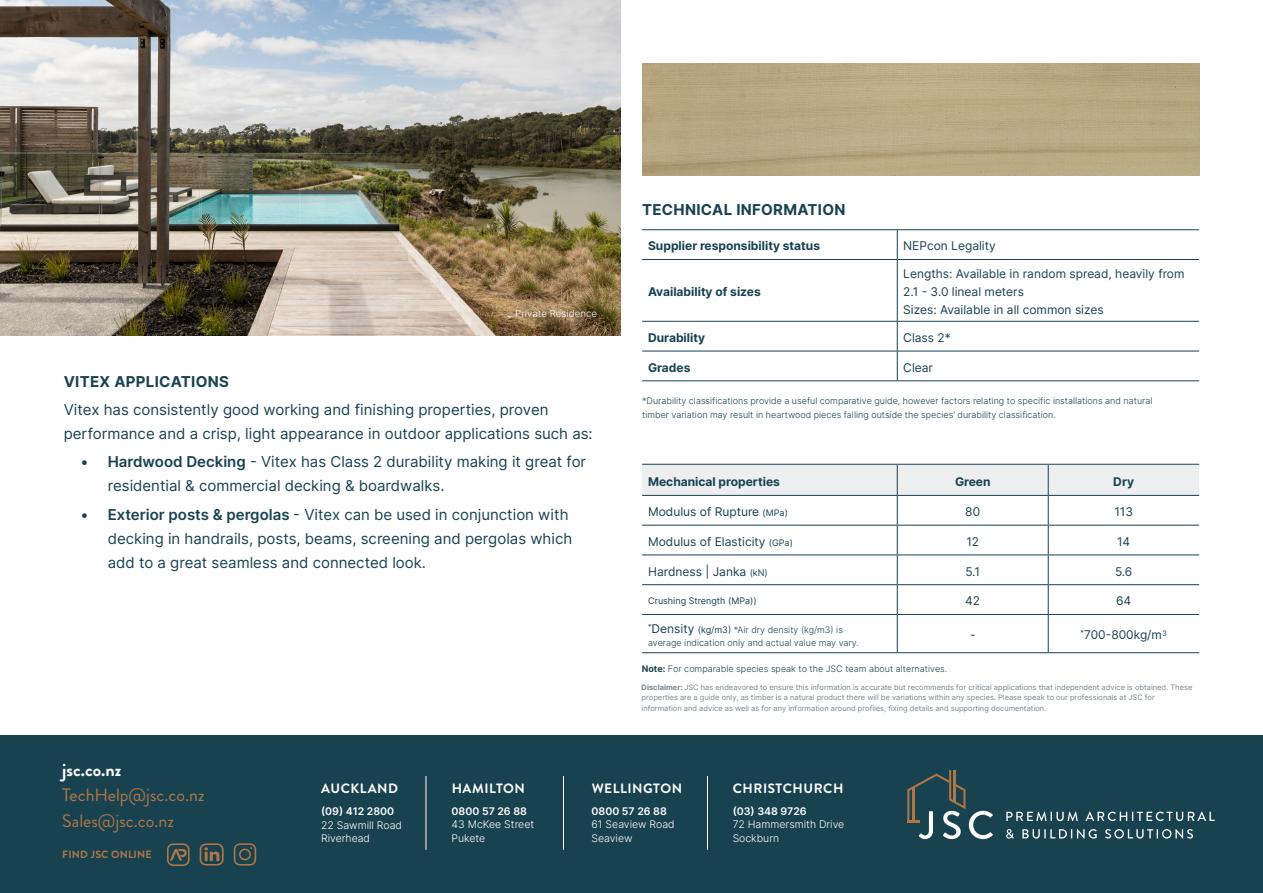
<style>
.page{position:relative;width:1263px;height:893px;background:#fff}
.page>*{position:absolute;margin:0;border:0;box-sizing:border-box;transform-origin:0 0}
.t1{font:18px "Brandon Grotesque";color:#b07746}
.t2{font:700 18px "Brandon Grotesque";color:#fff}
.t3{font:15px/24px "Inter";color:#194250}
.t4{font:700 15px "Inter";letter-spacing:.02em;color:#194250}
.t5{font:700 13.5px "Brandon Grotesque";letter-spacing:.04em;color:#fff}
.t6{font:12px/18px "Inter";color:#194250}
.t7{font:700 12px "Inter";color:#194250}
.t8{font:300 10.5px "Inter";color:#fff}
.t9{font:600 10.5px "Inter";color:#fff}
.t10{font:700 10.5px "Brandon Grotesque";letter-spacing:.02em;color:#b07746}
.t11{font:300 9.75px "Inter";color:#fefefe}
.t12{font:300 9px/13.5px "Inter";color:#194250}
.t13{font:9px "Inter";color:#194250}
.t14{font:7.5px/10.5px "Inter";color:#7a8791}
.s1{font-weight:600}
.s2{font-size:9px}
.s3{font-weight:400;font-size:12px}
.s4{font-weight:400}
.s5{font-weight:700}
</style>
<div class="page">
<div style="left:0;top:735px;width:1263px;height:158px;background:#194250"></div>
<hr style="left:426px;top:776px;width:1px;height:74px;background:#fff">
<hr style="left:563px;top:776px;width:1px;height:74px;background:#fff">
<hr style="left:707px;top:776px;width:1px;height:74px;background:#fff">
<svg style="left:167px;top:843px;width:23px;height:23px"></svg>
<svg style="left:200px;top:843px;width:24px;height:22px"></svg>
<svg style="left:234px;top:843px;width:22px;height:23px"></svg>
<svg style="left:907px;top:770px;width:86px;height:69px"></svg>
<svg style="left:1006px;top:812px;width:72px;height:9px"></svg>
<svg style="left:1085px;top:812px;width:130px;height:9px"></svg>
<svg style="left:1006px;top:829px;width:8px;height:10px"></svg>
<svg style="left:1022px;top:829px;width:75px;height:9px"></svg>
<svg style="left:1105px;top:829px;width:88px;height:9px"></svg>
<img style="left:0;top:0;width:621px;height:336px">
<svg style="left:897px;top:230px;width:1px;height:29px"></svg>
<hr style="left:897px;top:260px;width:1px;height:61px;background:#194250">
<svg style="left:897px;top:322px;width:1px;height:58px"></svg>
<hr style="left:642px;top:229px;width:255px;height:1px;background:#194250">
<hr style="left:897px;top:229px;width:302px;height:1px;background:#194250">
<hr style="left:642px;top:259px;width:255px;height:1px;background:#194250">
<hr style="left:897px;top:259px;width:302px;height:1px;background:#194250">
<hr style="left:642px;top:321px;width:255px;height:1px;background:#194250">
<hr style="left:897px;top:321px;width:302px;height:1px;background:#194250">
<hr style="left:642px;top:351px;width:255px;height:1px;background:#194250">
<hr style="left:897px;top:351px;width:302px;height:1px;background:#194250">
<hr style="left:642px;top:380px;width:255px;height:1px;background:#194250">
<hr style="left:897px;top:380px;width:302px;height:1px;background:#194250">
<svg style="left:642px;top:465px;width:557px;height:60px"></svg>
<hr style="left:897px;top:525px;width:1px;height:30px;background:#194250">
<hr style="left:1048px;top:525px;width:1px;height:30px;background:#194250">
<svg style="left:897px;top:556px;width:1px;height:58px"></svg>
<svg style="left:1048px;top:556px;width:1px;height:58px"></svg>
<hr style="left:897px;top:615px;width:1px;height:37px;background:#194250">
<hr style="left:1048px;top:615px;width:1px;height:37px;background:#194250">
<hr style="left:642px;top:464px;width:255px;height:1px;background:#194250">
<hr style="left:897px;top:464px;width:151px;height:1px;background:#194250">
<hr style="left:1048px;top:464px;width:151px;height:1px;background:#194250">
<hr style="left:642px;top:495px;width:255px;height:1px;background:#194250">
<hr style="left:897px;top:495px;width:151px;height:1px;background:#194250">
<hr style="left:1048px;top:495px;width:151px;height:1px;background:#194250">
<hr style="left:642px;top:525px;width:255px;height:1px;background:#194250">
<hr style="left:897px;top:525px;width:151px;height:1px;background:#194250">
<hr style="left:1048px;top:525px;width:151px;height:1px;background:#194250">
<hr style="left:642px;top:555px;width:255px;height:1px;background:#194250">
<hr style="left:897px;top:555px;width:151px;height:1px;background:#194250">
<hr style="left:1048px;top:555px;width:151px;height:1px;background:#194250">
<hr style="left:642px;top:584px;width:255px;height:1px;background:#194250">
<hr style="left:897px;top:584px;width:151px;height:1px;background:#194250">
<hr style="left:1048px;top:584px;width:151px;height:1px;background:#194250">
<hr style="left:642px;top:614px;width:255px;height:1px;background:#194250">
<hr style="left:897px;top:614px;width:151px;height:1px;background:#194250">
<hr style="left:1048px;top:614px;width:151px;height:1px;background:#194250">
<hr style="left:642px;top:652px;width:255px;height:1px;background:#194250">
<hr style="left:897px;top:652px;width:151px;height:1px;background:#194250">
<hr style="left:1048px;top:652px;width:151px;height:1px;background:#194250">
<img style="left:642px;top:64px;width:557px;height:112px">
<p class="t11" style="left:515px;top:306px;width:83px">Private Residence</p>
<p class="t4" style="left:64px;top:370px;width:167px">VITEX APPLICATIONS</p>
<p class="t3" style="left:64px;top:397px;width:530px">Vitex has consistently good working and finishing properties, proven performance and a crisp, light appearance in outdoor applications such as:</p>
<p class="t3" style="left:108px;top:449px;width:480px;text-indent:-27px"><span class="s1">• Hardwood Decking</span> - Vitex has Class 2 durability making it great for residential &amp; commercial decking &amp; boardwalks.</p>
<p class="t3" style="left:108px;top:502px;width:466px;text-indent:-27px"><span class="s1">• Exterior posts &amp; pergolas</span> - Vitex can be used in conjunction with decking in handrails, posts, beams, screening and pergolas which add to a great seamless and connected look.</p>
<p class="t4" style="left:642px;top:198px;width:205px">TECHNICAL INFORMATION</p>
<p class="t7" style="left:648px;top:237px;width:173px">Supplier responsibility status</p>
<p class="t6" style="left:903px;top:237px;width:94px">NEPcon Legality</p>
<p class="t7" style="left:648px;top:283px;width:114px">Availability of sizes</p>
<p class="t6" style="left:903px;top:265px;width:283px">Lengths: Available in random spread, heavily from<br>2.1 - 3.0 lineal meters</p>
<p class="t6" style="left:903px;top:301px;width:202px">Sizes: Available in all common sizes</p>
<p class="t7" style="left:648px;top:329px;width:58px">Durability</p>
<p class="t6" style="left:903px;top:328px;width:49px">Class 2*</p>
<p class="t7" style="left:648px;top:359px;width:44px">Grades</p>
<p class="t6" style="left:903px;top:358px;width:31px">Clear</p>
<p class="t12" style="left:642px;top:394px;width:512px">*Durability classifications provide a useful comparative guide, however factors relating to specific installations and natural timber variation may result in heartwood pieces falling outside the species’ durability classification.</p>
<p class="t7" style="left:648px;top:472px;width:133px">Mechanical properties</p>
<p class="t7" style="left:955px;top:472px;width:37px">Green</p>
<p class="t7" style="left:1113px;top:472px;width:22px">Dry</p>
<p class="t6" style="left:648px;top:502px;width:141px">Modulus of Rupture <span class="s2">(MPa)</span></p>
<p class="t6" style="left:965px;top:502px;width:16px">80</p>
<p class="t6" style="left:1114px;top:502px;width:20px">113</p>
<p class="t6" style="left:648px;top:532px;width:146px">Modulus of Elasticity <span class="s2">(GPa)</span></p>
<p class="t6" style="left:966px;top:532px;width:14px">12</p>
<p class="t6" style="left:1117px;top:532px;width:15px">14</p>
<p class="t6" style="left:648px;top:562px;width:121px">Hardness | Janka <span class="s2">(kN)</span></p>
<p class="t6" style="left:965px;top:562px;width:16px">5.1</p>
<p class="t6" style="left:1115px;top:562px;width:19px">5.6</p>
<p class="t13" style="left:648px;top:594px;width:110px">Crushing Strength (MPa))</p>
<p class="t6" style="left:965px;top:592px;width:16px">42</p>
<p class="t6" style="left:1116px;top:592px;width:17px">64</p>
<p class="t12" style="left:648px;top:622px;width:212px"><sup>*</sup><span class="s3">Density</span> <span class="s4">(kg/m3)</span> *Air dry density (kg/m3) is average indication only and actual value may vary.</p>
<p class="t6" style="left:970px;top:626px;width:7px">-</p>
<p class="t6" style="left:1081px;top:626px;width:88px"><sup>*</sup>700-800kg/m<sup>3</sup></p>
<p class="t12" style="left:642px;top:662px;width:307px"><span class="s5">Note:</span> For comparable species speak to the JSC team about alternatives.</p>
<p class="t14" style="left:641px;top:682px;width:552px"><span class="s5">Disclaimer:</span> JSC has endeavored to ensure this information is accurate but recommends for critical applications that independent advice is obtained. These properties are a guide only, as timber is a natural product there will be variations within any species. Please speak to our professionals at JSC for information and advice as well as for any information around profiles, fixing details and supporting documentation.</p>
<p class="t2" style="left:62px;top:757px;width:61px">jsc.co.nz</p>
<p class="t1" style="left:62px;top:783px;width:144px">TechHelp@jsc.co.nz</p>
<p class="t1" style="left:62px;top:808px;width:113px">Sales@jsc.co.nz</p>
<p class="t10" style="left:62px;top:847px;width:91px">FIND JSC ONLINE</p>
<p class="t5" style="left:321px;top:779px;width:78px">AUCKLAND</p>
<p class="t9" style="left:321px;top:804px;width:75px">(09) 412 2800</p>
<p class="t8" style="left:321px;top:817px;width:82px">22 Sawmill Road</p>
<p class="t8" style="left:321px;top:831px;width:50px">Riverhead</p>
<p class="t5" style="left:452px;top:779px;width:75px">HAMILTON</p>
<p class="t9" style="left:452px;top:803px;width:77px">0800 57 26 88</p>
<p class="t8" style="left:452px;top:817px;width:84px">43 McKee Street</p>
<p class="t8" style="left:452px;top:830px;width:35px">Pukete</p>
<p class="t5" style="left:592px;top:779px;width:92px">WELLINGTON</p>
<p class="t9" style="left:592px;top:803px;width:77px">0800 57 26 88</p>
<p class="t8" style="left:592px;top:817px;width:85px">61 Seaview Road</p>
<p class="t8" style="left:592px;top:830px;width:43px">Seaview</p>
<p class="t5" style="left:733px;top:779px;width:112px">CHRISTCHURCH</p>
<p class="t9" style="left:733px;top:803px;width:76px">(03) 348 9726</p>
<p class="t8" style="left:733px;top:817px;width:113px">72 Hammersmith Drive</p>
<p class="t8" style="left:733px;top:830px;width:48px">Sockburn</p>
</div>
